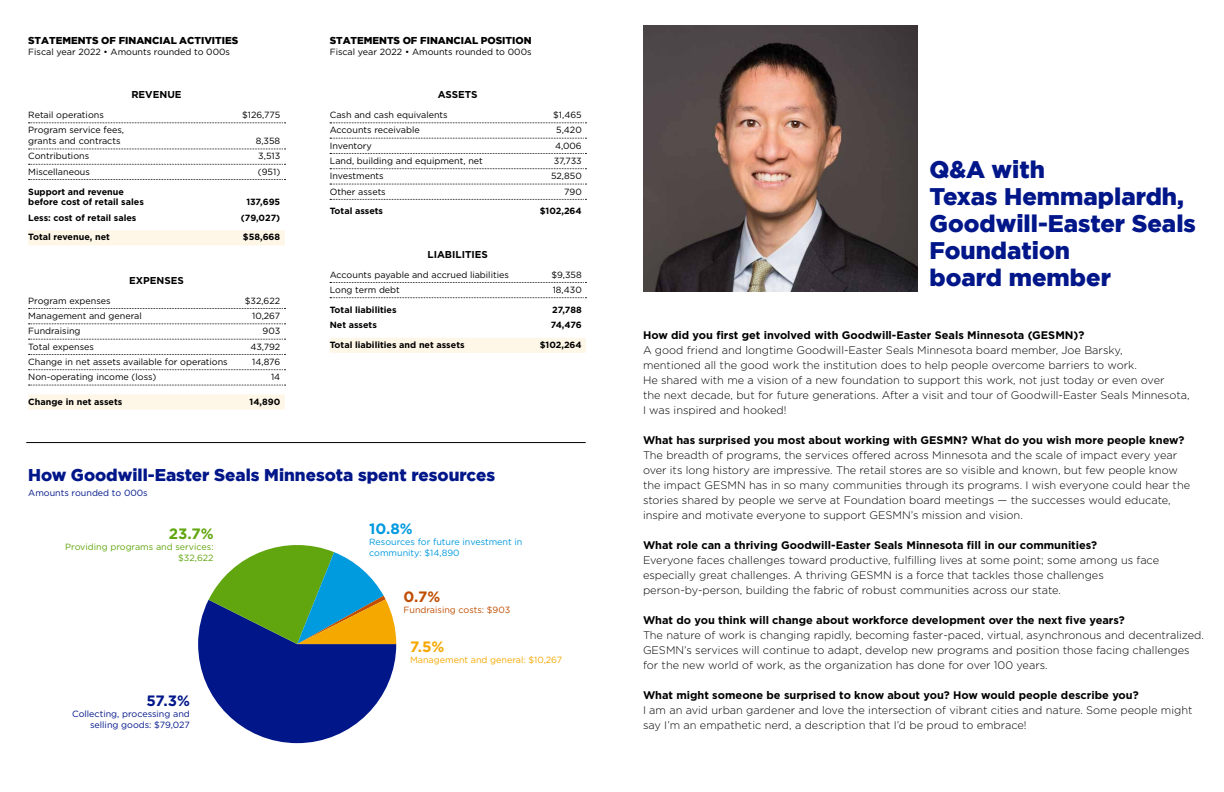
<style>
.page{position:relative;width:1224px;height:792px;background:#fff}
.page>*{position:absolute;margin:0;border:0;box-sizing:border-box;transform-origin:0 0}
.t1{font:900 24px/27px "Gotham";color:#001689}
.t2{font:900 17px "Gotham";color:#001689}
.t3{font:700 15px "Gotham";color:#001689}
.t4{font:700 15px "Gotham";color:#61a60e}
.t5{font:700 15px "Gotham";color:#009ade}
.t6{font:700 15px "Gotham";color:#f5a800}
.t7{font:700 15px "Gotham";color:#c04d00}
.t8{font:300 11px/15px "Gotham";color:#000}
.t9{font:700 11px "Gotham";color:#000}
.t10{font:900 10px "Gotham";color:#000}
.t11{font:700 10px "Gotham";color:#000}
.t12{font:9px/10.8px "Gotham";color:#000}
.t13{font:700 9px/10.8px "Gotham";color:#000}
.t14{font:9px/10.8px "Gotham";color:#001689;text-align:right}
.t15{font:9px/10.8px "Gotham";color:#009ade}
.t16{font:9px/10.8px "Gotham";color:#61a60e;text-align:right}
.t17{font:9px "Gotham";color:#f5a800}
.t18{font:9px "Gotham";color:#c04d00}
</style>
<div class="page">
<svg style="left:330px;top:123px;width:256px;height:1px"></svg>
<svg style="left:330px;top:138px;width:256px;height:1px"></svg>
<svg style="left:330px;top:153px;width:256px;height:1px"></svg>
<svg style="left:330px;top:168px;width:256px;height:1px"></svg>
<svg style="left:330px;top:184px;width:256px;height:1px"></svg>
<svg style="left:330px;top:199px;width:256px;height:1px"></svg>
<svg style="left:330px;top:282px;width:256px;height:1px"></svg>
<svg style="left:330px;top:297px;width:256px;height:1px"></svg>
<div style="left:330px;top:338px;width:256px;height:15px;background:#fef6e6"></div>
<svg style="left:29px;top:123px;width:257px;height:1px"></svg>
<svg style="left:29px;top:149px;width:257px;height:1px"></svg>
<svg style="left:29px;top:164px;width:257px;height:1px"></svg>
<svg style="left:29px;top:179px;width:257px;height:1px"></svg>
<div style="left:28px;top:230px;width:257px;height:15px;background:#fef6e6"></div>
<svg style="left:29px;top:308px;width:257px;height:1px"></svg>
<svg style="left:29px;top:324px;width:257px;height:1px"></svg>
<svg style="left:29px;top:339px;width:257px;height:1px"></svg>
<svg style="left:29px;top:354px;width:257px;height:1px"></svg>
<svg style="left:29px;top:369px;width:257px;height:1px"></svg>
<svg style="left:29px;top:385px;width:257px;height:1px"></svg>
<div style="left:28px;top:395px;width:257px;height:15px;background:#fef6e6"></div>
<hr style="left:26px;top:442px;width:560px;height:1px;background:#000">
<svg style="left:198px;top:545px;width:198px;height:198px"></svg>
<img style="left:643px;top:26px;width:274px;height:266px">
<p class="t10" style="left:28px;top:34px;width:212px">STATEMENTS OF FINANCIAL ACTIVITIES</p>
<p class="t12" style="left:28px;top:46px;width:203px">Fiscal year 2022 • Amounts rounded to 000s</p>
<p class="t11" style="left:131px;top:88px;width:52px">REVENUE</p>
<p class="t12" style="left:28px;top:109px;width:77px">Retail operations</p>
<p class="t12" style="left:242px;top:109px;width:40px">$126,775</p>
<p class="t12" style="left:28px;top:125px;width:97px">Program service fees, grants and contracts</p>
<p class="t12" style="left:256px;top:135px;width:26px">8,358</p>
<p class="t12" style="left:28px;top:151px;width:62px">Contributions</p>
<p class="t12" style="left:258px;top:151px;width:23px">3,513</p>
<p class="t12" style="left:28px;top:166px;width:63px">Miscellaneous</p>
<p class="t12" style="left:258px;top:166px;width:24px">(951)</p>
<p class="t13" style="left:28px;top:186px;width:117px">Support and revenue before cost of retail sales</p>
<p class="t13" style="left:246px;top:197px;width:35px">137,695</p>
<p class="t13" style="left:28px;top:212px;width:110px">Less: cost of retail sales</p>
<p class="t13" style="left:241px;top:212px;width:41px">(79,027)</p>
<p class="t13" style="left:28px;top:232px;width:83px">Total revenue, net</p>
<p class="t13" style="left:243px;top:232px;width:39px">$58,668</p>
<p class="t11" style="left:129px;top:274px;width:56px">EXPENSES</p>
<p class="t12" style="left:28px;top:295px;width:84px">Program expenses</p>
<p class="t12" style="left:245px;top:295px;width:37px">$32,622</p>
<p class="t12" style="left:28px;top:310px;width:115px">Management and general</p>
<p class="t12" style="left:252px;top:310px;width:30px">10,267</p>
<p class="t12" style="left:28px;top:326px;width:54px">Fundraising</p>
<p class="t12" style="left:263px;top:326px;width:19px">903</p>
<p class="t12" style="left:28px;top:341px;width:67px">Total expenses</p>
<p class="t12" style="left:250px;top:341px;width:31px">43,792</p>
<p class="t12" style="left:28px;top:356px;width:201px">Change in net assets available for operations</p>
<p class="t12" style="left:252px;top:356px;width:30px">14,876</p>
<p class="t12" style="left:28px;top:372px;width:130px">Non-operating income (loss)</p>
<p class="t12" style="left:271px;top:372px;width:11px">14</p>
<p class="t13" style="left:28px;top:396px;width:96px">Change in net assets</p>
<p class="t13" style="left:250px;top:396px;width:32px">14,890</p>
<p class="t10" style="left:330px;top:34px;width:203px">STATEMENTS OF FINANCIAL POSITION</p>
<p class="t12" style="left:330px;top:46px;width:203px">Fiscal year 2022 • Amounts rounded to 000s</p>
<p class="t11" style="left:438px;top:88px;width:41px">ASSETS</p>
<p class="t12" style="left:330px;top:109px;width:119px">Cash and cash equivalents</p>
<p class="t12" style="left:553px;top:109px;width:30px">$1,465</p>
<p class="t12" style="left:330px;top:125px;width:92px">Accounts receivable</p>
<p class="t12" style="left:556px;top:125px;width:27px">5,420</p>
<p class="t12" style="left:330px;top:140px;width:44px">Inventory</p>
<p class="t12" style="left:555px;top:140px;width:28px">4,006</p>
<p class="t12" style="left:330px;top:155px;width:155px">Land, building and equipment, net</p>
<p class="t12" style="left:554px;top:155px;width:30px">37,733</p>
<p class="t12" style="left:330px;top:171px;width:55px">Investments</p>
<p class="t12" style="left:551px;top:171px;width:32px">52,850</p>
<p class="t12" style="left:330px;top:186px;width:58px">Other assets</p>
<p class="t12" style="left:564px;top:186px;width:19px">790</p>
<p class="t13" style="left:330px;top:206px;width:55px">Total assets</p>
<p class="t13" style="left:540px;top:206px;width:44px">$102,264</p>
<p class="t11" style="left:427px;top:248px;width:62px">LIABILITIES</p>
<p class="t12" style="left:330px;top:269px;width:181px">Accounts payable and accrued liabilities</p>
<p class="t12" style="left:551px;top:269px;width:32px">$9,358</p>
<p class="t12" style="left:330px;top:284px;width:72px">Long term debt</p>
<p class="t12" style="left:553px;top:284px;width:31px">18,430</p>
<p class="t13" style="left:330px;top:304px;width:68px">Total liabilities</p>
<p class="t13" style="left:552px;top:304px;width:31px">27,788</p>
<p class="t13" style="left:330px;top:319px;width:49px">Net assets</p>
<p class="t13" style="left:551px;top:319px;width:32px">74,476</p>
<p class="t13" style="left:330px;top:339px;width:136px">Total liabilities and net assets</p>
<p class="t13" style="left:540px;top:339px;width:44px">$102,264</p>
<h2 class="t2" style="left:28px;top:463px;width:468px">How Goodwill-Easter Seals Minnesota spent resources</h2>
<p class="t14" style="left:28px;top:487px;width:121px">Amounts rounded to 000s</p>
<h3 class="t4" style="left:169px;top:524px;width:46px">23.7%</h3>
<p class="t16" style="left:65px;top:541px;width:150px">Providing programs and services: $32,622</p>
<h3 class="t3" style="left:147px;top:691px;width:45px">57.3%</h3>
<p class="t14" style="left:72px;top:708px;width:119px">Collecting, processing and selling goods: $79,027</p>
<h3 class="t5" style="left:369px;top:519px;width:45px">10.8%</h3>
<p class="t15" style="left:369px;top:536px;width:155px">Resources for future investment in community: $14,890</p>
<h3 class="t7" style="left:404px;top:586px;width:38px">0.7%</h3>
<p class="t18" style="left:404px;top:604px;width:108px">Fundraising costs: $903</p>
<h3 class="t6" style="left:410px;top:637px;width:36px">7.5%</h3>
<p class="t17" style="left:410px;top:654px;width:154px">Management and general: $10,267</p>
<h1 class="t1" style="left:930px;top:156px;width:268px">Q&amp;A with<br>Texas Hemmaplardh,<br>Goodwill-Easter Seals<br>Foundation<br>board member</h1>
<p class="t9" style="left:643px;top:328px;width:443px">How did you first get involved with Goodwill-Easter Seals Minnesota (GESMN)?</p>
<p class="t8" style="left:643px;top:343px;width:548px">A good friend and longtime Goodwill-Easter Seals Minnesota board member, Joe Barsky,<br>mentioned all the good work the institution does to help people overcome barriers to work.<br>He shared with me a vision of a new foundation to support this work, not just today or even over<br>the next decade, but for future generations. After a visit and tour of Goodwill-Easter Seals Minnesota, I was inspired and hooked!</p>
<p class="t9" style="left:643px;top:433px;width:543px">What has surprised you most about working with GESMN? What do you wish more people knew?</p>
<p class="t8" style="left:643px;top:448px;width:549px">The breadth of programs, the services offered across Minnesota and the scale of impact every year over its long history are impressive. The retail stores are so visible and known, but few people know the impact GESMN has in so many communities through its programs. I wish everyone could hear the stories shared by people we serve at Foundation board meetings — the successes would educate, inspire and motivate everyone to support GESMN’s mission and vision.</p>
<p class="t9" style="left:643px;top:538px;width:456px">What role can a thriving Goodwill-Easter Seals Minnesota fill in our communities?</p>
<p class="t8" style="left:643px;top:553px;width:518px">Everyone faces challenges toward productive, fulfilling lives at some point; some among us face especially great challenges. A thriving GESMN is a force that tackles those challenges person-by-person, building the fabric of robust communities across our state.</p>
<p class="t9" style="left:643px;top:613px;width:483px">What do you think will change about workforce development over the next five years?</p>
<p class="t8" style="left:643px;top:628px;width:562px">The nature of work is changing rapidly, becoming faster-paced, virtual, asynchronous and decentralized.<br>GESMN’s services will continue to adapt, develop new programs and position those facing challenges for the new world of work, as the organization has done for over 100 years.</p>
<p class="t9" style="left:643px;top:688px;width:497px">What might someone be surprised to know about you? How would people describe you?</p>
<p class="t8" style="left:643px;top:703px;width:551px">I am an avid urban gardener and love the intersection of vibrant cities and nature. Some people might say I’m an empathetic nerd, a description that I’d be proud to embrace!</p>
</div>
